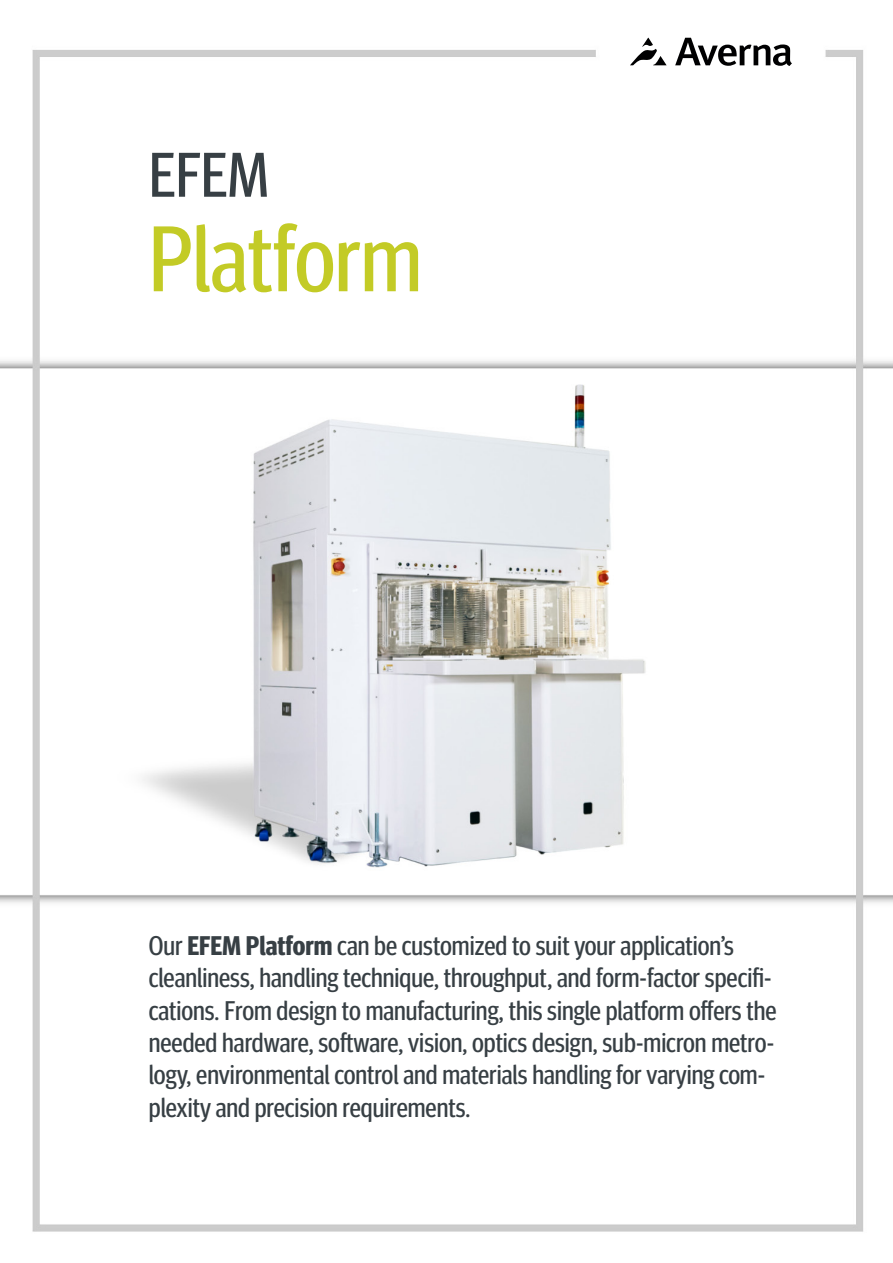
<style>
.page{position:relative;width:893px;height:1263px;background:#fff}
.page>*{position:absolute;margin:0;border:0;box-sizing:border-box;transform-origin:0 0}
.t1{font:condensed 93px "Meta Headline OT";color:#c3cb26}
.t2{font:condensed 63px "Meta Headline OT";color:#373f44}
.t3{font:condensed 27px/32.4px "Meta Headline OT";color:#373f44}
.s1{font-weight:700}
</style>
<div class="page">
<img style="left:0;top:37px;width:893px;height:1195px">
<svg style="left:675px;top:38px;width:117px;height:28px"></svg>
<svg style="left:630px;top:38px;width:37px;height:27px"></svg>
<h2 class="t2" style="left:149px;top:138px;width:122px">EFEM</h2>
<h1 class="t1" style="left:149px;top:204px;width:275px">Platform</h1>
<p class="t3" style="left:149px;top:930px;width:629px">Our <span class="s1">EFEM Platform</span> can be customized to suit your application’s cleanliness, handling technique, throughput, and form-factor specifi&shy;cations. From design to manufacturing, this single platform offers the needed hardware, software, vision, optics design, sub-micron metro&shy;logy, environmental control and materials handling for varying com&shy;plexity and precision requirements.</p>
</div>
